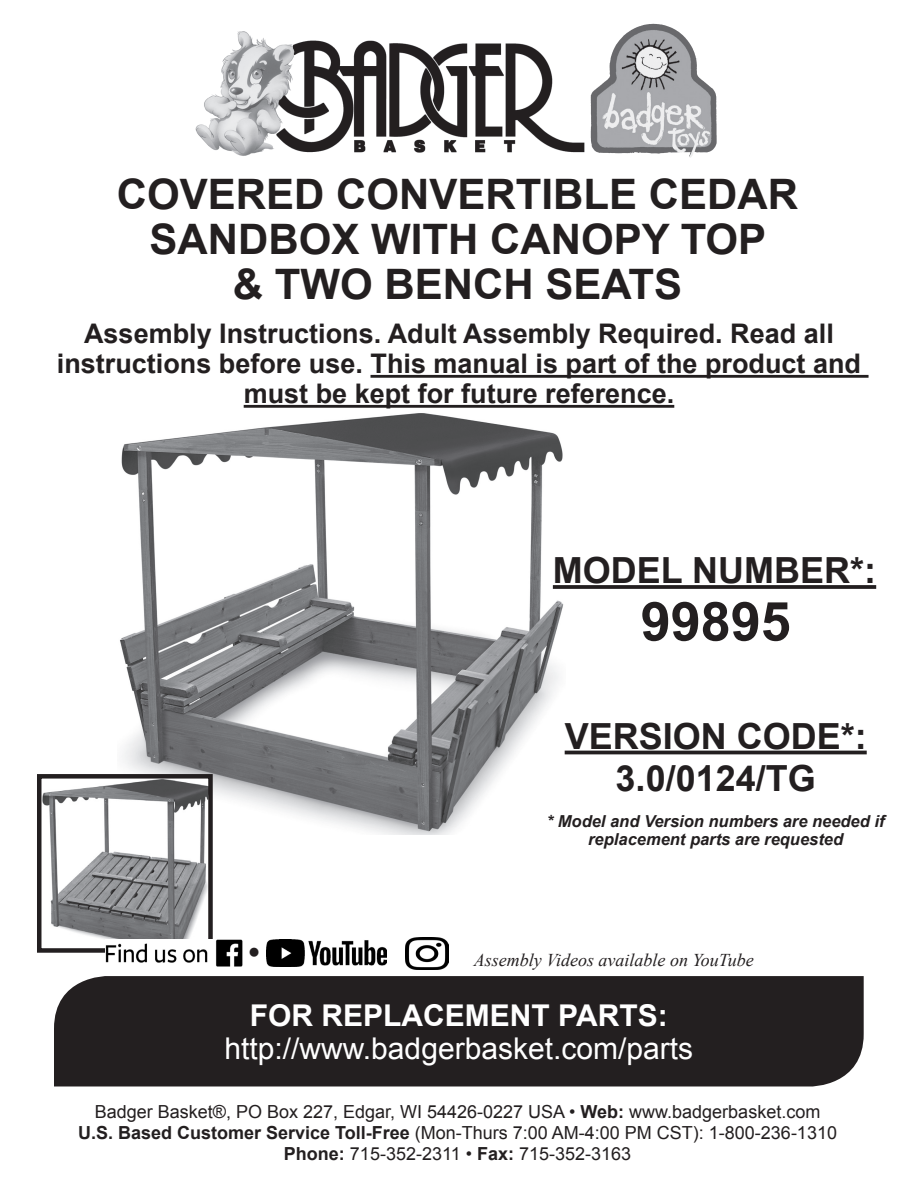
<style>
.page{position:relative;width:918px;height:1188px;background:#fff}
.page>*{position:absolute;margin:0;border:0;box-sizing:border-box;transform-origin:0 0}
.t1{font:700 54px "Arial";color:#231f20}
.t2{font:700 42px/45px "Arial";color:#231f20;text-align:center}
.t3{font:700 36px/42px "Arial";color:#231f20;text-align:center}
.t4{font:36px "Times New Roman";color:#231f20}
.t5{font:30px "Arial";color:#fff}
.t6{font:700 30px "Arial";color:#fff}
.t7{font:700 27px/30px "Arial";color:#231f20;text-align:center}
.t8{font:18px/21px "Arial";color:#231f20;text-align:center}
.t9{font:italic 18px "Times New Roman";color:#231f20}
.t10{font:italic 700 16.5px/18px "Arial";color:#231f20;text-align:center}
.s1{font-weight:700}
</style>
<div class="page">
<img style="left:120px;top:413px;width:446px;height:421px">
<hr style="left:565px;top:751px;width:302px;height:3px;background:#231f20">
<svg style="left:553px;top:585px;width:323px;height:4px"></svg>
<hr style="left:371px;top:375px;width:498px;height:3px;background:#231f20">
<hr style="left:244px;top:405px;width:430px;height:3px;background:#231f20">
<svg style="left:37px;top:772px;width:178px;height:181px"></svg>
<img style="left:195px;top:31px;width:390px;height:125px">
<img style="left:614px;top:24px;width:38px;height:25px">
<div style="left:54px;top:976px;width:810px;height:110px;background:#231f20"></div>
<img style="left:266px;top:939px;width:121px;height:27px">
<img style="left:105px;top:939px;width:137px;height:27px">
<img style="left:405px;top:937px;width:44px;height:33px">
<h2 class="t2" style="left:117px;top:172px;width:683px">COVERED CONVERTIBLE CEDAR<br>SANDBOX WITH CANOPY TOP<br>&amp; TWO BENCH SEATS</h2>
<h3 class="t7" style="left:57px;top:319px;width:806px">Assembly Instructions. Adult Assembly Required. Read all instructions before use. This manual is part of the product and must be kept for future reference.</h3>
<h3 class="t3" style="left:553px;top:550px;width:325px">MODEL NUMBER*:</h3>
<h1 class="t1" style="left:641px;top:584px;width:152px">99895</h1>
<h3 class="t4" style="left:248px;top:927px;width:14px">•</h3>
<h3 class="t3" style="left:565px;top:715px;width:304px">VERSION CODE*:<br>3.0/0124/TG</h3>
<p class="t10" style="left:547px;top:812px;width:339px">* Model and Version numbers are needed if replacement parts are requested</p>
<p class="t9" style="left:474px;top:947px;width:281px">Assembly Videos available on YouTube</p>
<h3 class="t6" style="left:250px;top:994px;width:419px">FOR REPLACEMENT PARTS:</h3>
<h3 class="t5" style="left:225px;top:1028px;width:470px">http://www.badgerbasket.com/parts</h3>
<p class="t8" style="left:78px;top:1101px;width:760px">Badger Basket®, PO Box 227, Edgar, WI 54426-0227 USA • <span class="s1">Web:</span> www.badgerbasket.com<br><span class="s1">U.S. Based Customer Service Toll-Free</span> (Mon-Thurs 7:00 AM-4:00 PM CST): 1-800-236-1310<br><span class="s1">Phone:</span> 715-352-2311 • <span class="s1">Fax:</span> 715-352-3163</p>
</div>
